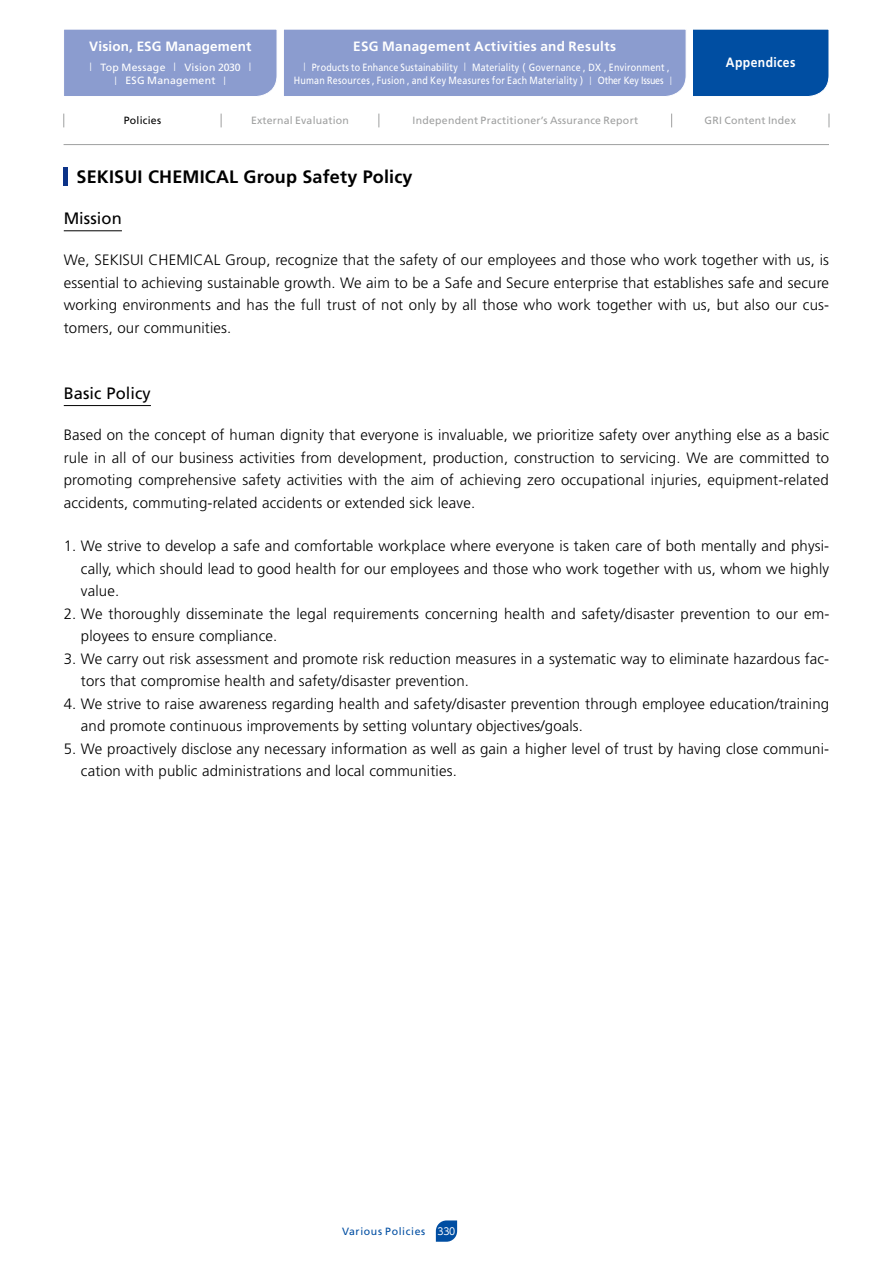
<style>
.page{position:relative;width:893px;height:1263px;background:#fff}
.page>*{position:absolute;margin:0;border:0;box-sizing:border-box;transform-origin:0 0}
.t1{font:700 18px "Frutiger";letter-spacing:.01em;color:#000}
.t2{font:16.5px "Frutiger";letter-spacing:.005em;color:#000}
.t3{font:300 15px/22.5px "Frutiger";letter-spacing:.01em;color:#000}
.t4{font:700 13.5px "Frutiger";letter-spacing:.03em;color:#fff}
.t5{font:700 13.5px "Frutiger";letter-spacing:.01em;color:#fff}
.t6{font:700 13.5px "Frutiger";letter-spacing:.03em;color:#fff;scale:.9 1}
.t7{font:10.5px "Frutiger";letter-spacing:.025em;color:#fff;scale:.85 1}
.t8{font:10.5px "Frutiger";letter-spacing:.025em;color:#9fa0a0}
.t9{font:10.5px "Frutiger";letter-spacing:.025em;color:#fff}
.t10{font:10.5px "Frutiger";letter-spacing:.06em;color:#004ea2}
.t11{font:10.5px "Frutiger";letter-spacing:.025em;color:#000}
.t12{font:9.75px "UD Shin Go Pro";color:#fff;scale:.95 1}
.t13{font:8.4px "UD Shin Go Pro";color:#fff;scale:1.25 1}
.t14{font:8.4px "UD Shin Go Pro";color:#fff;scale:1.06 1}
.s1{font-family:"UD Shin Go Pro";font-size:8.4px}
</style>
<div class="page">
<svg style="left:436px;top:1220px;width:21px;height:22px"></svg>
<div style="left:64px;top:29px;width:213px;height:67px;background:#8b9ccf"></div>
<div style="left:693px;top:29px;width:136px;height:68px;background:#004ea2"></div>
<div style="left:284px;top:29px;width:402px;height:67px;background:#8b9ccf"></div>
<hr style="left:64px;top:144px;width:765px;height:1px;background:#9fa0a0">
<svg style="left:221px;top:114px;width:1px;height:13px"></svg>
<svg style="left:671px;top:114px;width:1px;height:13px"></svg>
<svg style="left:379px;top:114px;width:1px;height:13px"></svg>
<svg style="left:829px;top:114px;width:1px;height:13px"></svg>
<svg style="left:64px;top:114px;width:1px;height:13px"></svg>
<hr style="left:64px;top:168px;width:4px;height:18px;background:#0c3388">
<hr style="left:64px;top:231px;width:58px;height:1px;background:#000">
<hr style="left:64px;top:405px;width:87px;height:1px;background:#000">
<p class="t5" style="left:89px;top:38px;width:164px">Vision, ESG Management</p>
<p class="t13" style="left:245px;top:60px;width:10px">|</p>
<p class="t13" style="left:85px;top:60px;width:10px">｜</p>
<p class="t13" style="left:169px;top:60px;width:10px">｜</p>
<p class="t9" style="left:184px;top:61px;width:58px">Vision 2030</p>
<p class="t9" style="left:100px;top:61px;width:67px">Top Message</p>
<p class="t4" style="left:353px;top:38px;width:264px">ESG Management Activities and Results</p>
<p class="t7" style="left:472px;top:61px;width:234px">Materiality ( Governance , DX , Environment ,</p>
<p class="t14" style="left:300px;top:60px;width:10px">｜</p>
<p class="t14" style="left:461px;top:60px;width:10px">｜</p>
<p class="t7" style="left:312px;top:61px;width:173px">Products to Enhance Sustainability</p>
<p class="t13" style="left:111px;top:74px;width:10px">｜</p>
<p class="t9" style="left:125px;top:75px;width:92px">ESG Management</p>
<p class="t13" style="left:219px;top:74px;width:10px">|</p>
<p class="t7" style="left:294px;top:75px;width:436px">Human Resources , Fusion , and Key Measures for Each Materiality ) <span class="s1">｜</span> Other Key Issues</p>
<p class="t14" style="left:666px;top:74px;width:10px">|</p>
<p class="t11" style="left:124px;top:114px;width:39px">Policies</p>
<p class="t8" style="left:251px;top:114px;width:99px">External Evaluation</p>
<p class="t8" style="left:413px;top:114px;width:227px">Independent Practitioner s’ Assurance Report</p>
<p class="t6" style="left:726px;top:55px;width:79px">Appendices</p>
<p class="t8" style="left:705px;top:114px;width:93px">GRI Content Index</p>
<p class="t1" style="left:77px;top:166px;width:338px">SEKISUI CHEMICAL Group Safety Policy</p>
<p class="t2" style="left:64px;top:209px;width:60px">Mission</p>
<p class="t3" style="left:64px;top:249px;width:767px">We, SEKISUI CHEMICAL Group, recognize that the safety of our employees and those who work together with us is, essential to achieving sustainable growth. We aim to be a Safe and Secure enterprise that establishes safe and secure</p>
<p class="t3" style="left:64px;top:316px;width:169px">tomers, our communities.</p>
<p class="t3" style="left:64px;top:294px;width:767px">working environments and has the full trust of not only by all those who work together with us, but also our cus-</p>
<p class="t2" style="left:64px;top:383px;width:89px">Basic Policy</p>
<p class="t3" style="left:64px;top:424px;width:767px;text-align:justify">Based on the concept of human dignity that everyone is invaluable, we prioritize safety over anything else as a basic rule in all of our business activities from development, production, construction to servicing. We are committed to promoting comprehensive safety activities with the aim of achieving zero occupational injuries, equipment-related accidents, commuting-related accidents or extended sick leave.</p>
<p class="t3" style="left:64px;top:535px;width:767px">1. We strive to develop a safe and comfortable workplace where everyone is taken care of both mentally and physi-</p>
<p class="t3" style="left:81px;top:580px;width:40px">value.</p>
<p class="t3" style="left:81px;top:625px;width:198px">ployees to ensure compliance.</p>
<p class="t3" style="left:81px;top:557px;width:750px">cally, which should lead to good health for our employees and those who work together with us, whom we highly</p>
<p class="t3" style="left:64px;top:602px;width:767px">2. We thoroughly disseminate the legal requirements concerning health and safety/disaster prevention to our em-</p>
<p class="t3" style="left:64px;top:647px;width:767px">3. We carry out risk assessment and promote risk reduction measures in a systematic way to eliminate hazardous fac-</p>
<p class="t3" style="left:81px;top:692px;width:750px;text-indent:-17px">4. We strive to raise awareness regarding health and safety/disaster prevention through employee education/training and promote continuous improvements by setting voluntary objectives/goals.</p>
<p class="t3" style="left:81px;top:760px;width:377px">cation with public administrations and local communities.</p>
<p class="t3" style="left:81px;top:670px;width:390px">tors that compromise health and safety/disaster prevention.</p>
<p class="t3" style="left:64px;top:737px;width:767px">5. We proactively disclose any necessary information as well as gain a higher level of trust by having close communi-</p>
<p class="t10" style="left:342px;top:1225px;width:85px">Various Policies</p>
<p class="t12" style="left:438px;top:1223px;width:20px">330</p>
</div>
